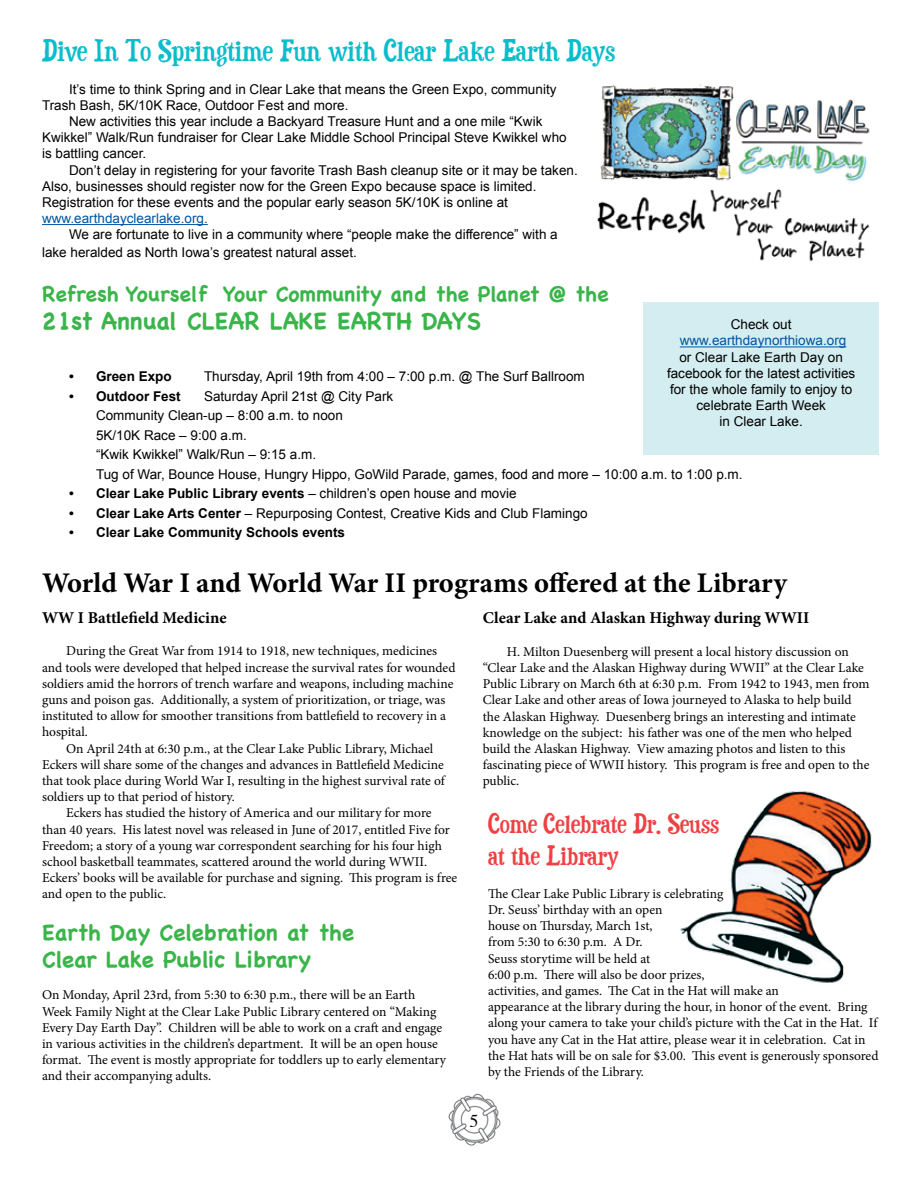
<style>
.page{position:relative;width:918px;height:1188px;background:#fff}
.page>*{position:absolute;margin:0;border:0;box-sizing:border-box;transform-origin:0 0}
.t1{font:30px "Duality";color:#09bdcb}
.t2{font:700 28.5px "Minion Pro";letter-spacing:-.005em;color:#000}
.t3{font:27px/32.4px "Duality";color:#ef4144}
.t4{font:700 24px "Chalkboard SE";color:#39b54a}
.t5{font:700 22.5px/27px "Chalkboard SE";color:#39b54a}
.t6{font:700 21px "Chalkboard SE";color:#39b54a}
.t7{font:18px "Times";color:#000}
.t8{font:700 16.5px "Minion Pro";color:#000}
.t9{font:13.5px/16.2px "Minion Pro";letter-spacing:-.005em;color:#000}
.t10{font:13.5px/16.2px "Arial";color:#000}
.t11{font:700 13.5px "Arial";color:#000}
.t12{font:13.5px "Arial";color:#0055a1}
.s1{font-weight:400}
.s2{font-weight:700}
</style>
<div class="page">
<img style="left:448px;top:1093px;width:53px;height:53px">
<hr style="left:42px;top:224px;width:166px;height:1px;background:#0055a1">
<img style="left:597px;top:84px;width:273px;height:178px">
<div style="left:644px;top:302px;width:235px;height:152px;background:#d4edf0"></div>
<hr style="left:680px;top:346px;width:166px;height:1px;background:#0055a1">
<img style="left:680px;top:790px;width:192px;height:193px">
<h1 class="t1" style="left:42px;top:34px;width:574px">Dive In To Springtime Fun with Clear Lake Earth Days</h1>
<p class="t10" style="left:42px;top:81px;width:516px;text-indent:27px">It’s time to think Spring and in Clear Lake that means the Green Expo, community<br>Trash Bash, 5K/10K Race, Outdoor Fest and more.</p>
<p class="t10" style="left:42px;top:113px;width:526px;text-indent:27px">New activities this year include a Backyard Treasure Hunt and a one mile “Kwik<br>Kwikkel” Walk/Run fundraiser for Clear Lake Middle School Principal Steve Kwikkel who is battling cancer.</p>
<p class="t10" style="left:42px;top:162px;width:537px;text-indent:27px">Don’t delay in registering for your favorite Trash Bash cleanup site or it may be taken.<br>Also, businesses should register now for the Green Expo because space is limited.<br>Registration for these events and the popular early season 5K/10K is online at</p>
<p class="t12" style="left:42px;top:210px;width:167px">www.earthdayclearlake.org.</p>
<p class="t10" style="left:42px;top:226px;width:517px;line-height:18px;text-indent:27px">We are fortunate to live in a community where “people make the difference” with a lake heralded as North Iowa’s greatest natural asset.</p>
<h3 class="t6" style="left:42px;top:281px;width:568px">Refresh Yourself Your Community and the Planet @ the</h3>
<h3 class="t4" style="left:42px;top:307px;width:440px">21st Annual CLEAR LAKE EARTH DAYS</h3>
<p class="t10" style="left:731px;top:317px;width:62px">Check out</p>
<p class="t12" style="left:680px;top:332px;width:168px">www.earthdaynorthiowa.org</p>
<p class="t10" style="left:667px;top:349px;width:190px;text-align:center">or Clear Lake Earth Day on facebook for the latest activities for the whole family to enjoy to celebrate Earth Week<br>in Clear Lake.</p>
<p class="t11" style="left:69px;top:368px;width:104px">• Green Expo</p>
<p class="t10" style="left:204px;top:369px;width:382px">Thursday, April 19th from 4:00 – 7:00 p.m. @ The Surf Ballroom</p>
<p class="t11" style="left:69px;top:387px;width:113px">• Outdoor Fest</p>
<p class="t10" style="left:96px;top:386px;width:648px;line-height:19.5px;text-indent:108px">Saturday April 21st @ City Park<br>Community Clean-up – 8:00 a.m. to noon<br>5K/10K Race – 9:00 a.m.<br>“Kwik Kwikkel” Walk/Run – 9:15 a.m.<br>Tug of War, Bounce House, Hungry Hippo, GoWild Parade, games, food and more – 10:00 a.m. to 1:00 p.m.</p>
<p class="t11" style="left:69px;top:485px;width:449px">• Clear Lake Public Library events <span class="s1">– children’s open house and movie</span></p>
<p class="t10" style="left:69px;top:505px;width:520px"><span class="s2">• Clear Lake Arts Center</span> – Repurposing Contest, Creative Kids and Club Flamingo</p>
<p class="t11" style="left:69px;top:524px;width:278px">• Clear Lake Community Schools events</p>
<h2 class="t2" style="left:42px;top:563px;width:746px">World War I and World War II programs offered at the Library</h2>
<p class="t8" style="left:42px;top:606px;width:186px">WW I Battlefield Medicine</p>
<p class="t9" style="left:66px;top:643px;width:373px">During the Great War from 1914 to 1918, new techniques, medicines</p>
<p class="t9" style="left:42px;top:659px;width:415px">and tools were developed that helped increase the survival rates for wounded</p>
<p class="t9" style="left:42px;top:676px;width:413px">soldiers amid the horrors of trench warfare and weapons, including machine</p>
<p class="t9" style="left:42px;top:692px;width:405px">guns and poison gas. Additionally, a system of prioritization, or triage, was</p>
<p class="t9" style="left:42px;top:708px;width:406px">instituted to allow for smoother transitions from battlefield to recovery in a</p>
<p class="t9" style="left:42px;top:724px;width:47px">hospital.</p>
<p class="t9" style="left:66px;top:740px;width:369px">On April 24th at 6:30 p.m., at the Clear Lake Public Library, Michael</p>
<p class="t9" style="left:42px;top:757px;width:403px">Eckers will share some of the changes and advances in Battlefield Medicine</p>
<p class="t9" style="left:42px;top:773px;width:404px">that took place during World War I, resulting in the highest survival rate of</p>
<p class="t9" style="left:42px;top:789px;width:194px">soldiers up to that period of history.</p>
<p class="t9" style="left:66px;top:805px;width:367px">Eckers has studied the history of America and our military for more</p>
<p class="t9" style="left:42px;top:821px;width:409px">than 40 years. His latest novel was released in June of 2017, entitled Five for</p>
<p class="t9" style="left:42px;top:838px;width:402px">Freedom; a story of a young war correspondent searching for his four high</p>
<p class="t9" style="left:42px;top:854px;width:387px">school basketball teammates, scattered around the world during WWII.</p>
<p class="t9" style="left:42px;top:870px;width:417px">Eckers’ books will be available for purchase and signing. This program is free</p>
<p class="t9" style="left:42px;top:886px;width:126px">and open to the public.</p>
<h3 class="t5" style="left:42px;top:919px;width:314px">Earth Day Celebration at the<br>Clear Lake Public Library</h3>
<p class="t9" style="left:42px;top:987px;width:406px">On Monday, April 23rd, from 5:30 to 6:30 p.m., there will be an Earth Week Family Night at the Clear Lake Public Library centered on “Making Every Day Earth Day”. Children will be able to work on a craft and engage in various activities in the children’s department. It will be an open house format. The event is mostly appropriate for toddlers up to early elementary and their accompanying adults.</p>
<p class="t8" style="left:483px;top:607px;width:328px">Clear Lake and Alaskan Highway during WWII</p>
<p class="t9" style="left:483px;top:644px;width:388px;text-indent:24px">H. Milton Duesenberg will present a local history discussion on “Clear Lake and the Alaskan Highway during WWII” at the Clear Lake Public Library on March 6th at 6:30 p.m. From 1942 to 1943, men from Clear Lake and other areas of Iowa journeyed to Alaska to help build the Alaskan Highway. Duesenberg brings an interesting and intimate knowledge on the subject: his father was one of the men who helped build the Alaskan Highway. View amazing photos and listen to this fascinating piece of WWII history. This program is free and open to the public.</p>
<h3 class="t3" style="left:488px;top:807px;width:232px">Come Celebrate Dr. Seuss at the Library</h3>
<p class="t9" style="left:488px;top:886px;width:392px">The Clear Lake Public Library is celebrating<br>Dr. Seuss’ birthday with an open<br>house on Thursday, March 1st,<br>from 5:30 to 6:30 p.m. A Dr.<br>Seuss storytime will be held at<br>6:00 p.m. There will also be door prizes,<br>activities, and games. The Cat in the Hat will make an<br>appearance at the library during the hour, in honor of the event. Bring along your camera to take your child’s picture with the Cat in the Hat. If you have any Cat in the Hat attire, please wear it in celebration. Cat in the Hat hats will be on sale for $3.00. This event is generously sponsored by the Friends of the Library.</p>
<h3 class="t7" style="left:470px;top:1104px;width:10px">5</h3>
</div>
